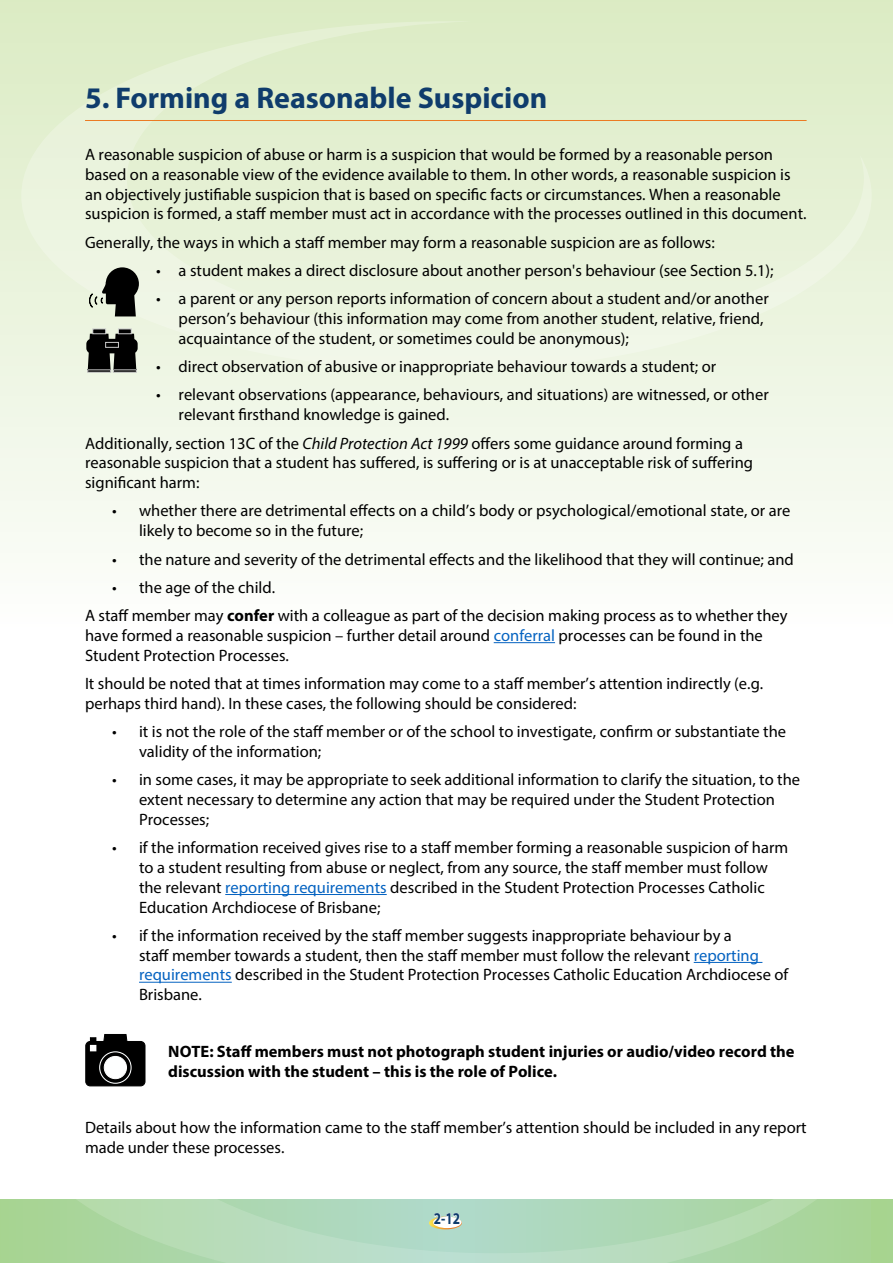
<style>
.page{position:relative;width:893px;height:1263px;background:#fff}
.page>*{position:absolute;margin:0;border:0;box-sizing:border-box;transform-origin:0 0}
.t1{font:700 30px "Myriad Pro";color:#0f3c6c}
.t2{font:16.5px/19.8px "Myriad Pro";color:#000}
.t3{font:700 16.5px/19.8px "Myriad Pro";color:#000}
.t4{font:700 16.5px "Myriad Pro";color:#0f3c6c;scale:.8 1}
.s1{font-style:italic}
.s2{font-weight:700}
.s3{color:#0563c1}
</style>
<div class="page">
<div style="left:0;top:0;width:893px;height:631px;background:linear-gradient(to bottom,#dbebc3,#fdfefc)"></div>
<div style="left:872px;top:0;width:21px;height:631px;background:linear-gradient(to bottom,#dbebc3,#fdfefc)"></div>
<div style="left:0;top:1199px;width:893px;height:64px;background:#a8d495"></div>
<svg style="left:21px;top:21px;width:851px;height:350px;background:#e6f1d5"></svg>
<svg style="left:76px;top:961px;width:741px;height:302px"></svg>
<hr style="left:85px;top:120px;width:722px;height:1px;background:#eb7b23">
<hr style="left:494px;top:642px;width:61px;height:1px;background:#0563c1">
<hr style="left:225px;top:894px;width:162px;height:1px;background:#0563c1">
<hr style="left:694px;top:962px;width:68px;height:1px;background:#0563c1">
<hr style="left:139px;top:982px;width:93px;height:1px;background:#0563c1">
<div style="left:86px;top:339px;width:52px;height:14px;background:#000;border-radius:5px"></div>
<svg style="left:88px;top:334px;width:48px;height:38px"></svg>
<div style="left:118px;top:329px;width:13px;height:5px;background:#000"></div>
<div style="left:118px;top:329px;width:14px;height:5px;border:1px solid #c8c8c8"></div>
<div style="left:93px;top:329px;width:13px;height:5px;background:#000"></div>
<div style="left:92px;top:329px;width:14px;height:5px;border:1px solid #c8c8c8"></div>
<div style="left:106px;top:342px;width:12px;height:5px;background:#000"></div>
<div style="left:105px;top:342px;width:14px;height:6px;border:1px solid #c8c8c8"></div>
<div style="left:113px;top:369px;width:24px;height:4px;border:1px solid #c8c8c8"></div>
<div style="left:87px;top:369px;width:24px;height:4px;border:1px solid #c8c8c8"></div>
<svg style="left:106px;top:267px;width:33px;height:33px"></svg>
<svg style="left:85px;top:272px;width:51px;height:44px;background:#696d64"></svg>
<div style="left:86px;top:1041px;width:59px;height:45px;background:#000;border:1px solid #000;border-radius:4px"></div>
<svg style="left:102px;top:1034px;width:27px;height:20px"></svg>
<svg style="left:99px;top:1051px;width:33px;height:33px"></svg>
<div style="left:104px;top:1056px;width:23px;height:23px;background:#feffff;border:1px solid #fff;border-radius:50%"></div>
<svg style="left:90px;top:1038px;width:6px;height:13px"></svg>
<h1 class="t1" style="left:85px;top:78px;width:464px">5. Forming a Reasonable Suspicion</h1>
<p class="t2" style="left:85px;top:144px;width:723px">A reasonable suspicion of abuse or harm is a suspicion that would be formed by a reasonable person based on a reasonable view of the evidence available to them. In other words, a reasonable suspicion is an objectively justifiable suspicion that is based on specific facts or circumstances. When a reasonable suspicion is formed, a staff member must act in accordance with the processes outlined in this document.</p>
<p class="t2" style="left:85px;top:232px;width:631px">Generally, the ways in which a staff member may form a reasonable suspicion are as follows:</p>
<p class="t2" style="left:156px;top:260px;width:619px">• a student makes a direct disclosure about another person's behaviour (see Section 5.1);</p>
<p class="t2" style="left:179px;top:288px;width:592px;text-indent:-23px">• a parent or any person reports information of concern about a student and/or another person’s behaviour (this information may come from another student, relative, friend, acquaintance of the student, or sometimes could be anonymous);</p>
<p class="t2" style="left:156px;top:356px;width:562px">• direct observation of abusive or inappropriate behaviour towards a student; or</p>
<p class="t2" style="left:179px;top:385px;width:592px;text-indent:-23px">• relevant observations (appearance, behaviours, and situations) are witnessed, or other relevant firsthand knowledge is gained.</p>
<p class="t2" style="left:85px;top:433px;width:669px">Additionally, section 13C of the <span class="s1">Child Protection Act 1999</span> offers some guidance around forming a reasonable suspicion that a student has suffered, is suffering or is at unacceptable risk of suffering significant harm:</p>
<p class="t2" style="left:139px;top:501px;width:653px;text-indent:-27px">• whether there are detrimental effects on a child’s body or psychological/emotional state, or are likely to become so in the future;</p>
<p class="t2" style="left:112px;top:549px;width:683px">• the nature and severity of the detrimental effects and the likelihood that they will continue; and</p>
<p class="t2" style="left:85px;top:573px;width:704px;line-height:28.3px;text-indent:27px">• the age of the child.<br>A staff member may <span class="s2">confer</span> with a colleague as part of the decision making process as to whether they</p>
<p class="t2" style="left:85px;top:625px;width:679px">have formed a reasonable suspicion – further detail around <span class="s3">conferral</span> processes can be found in the<br>Student Protection Processes.</p>
<p class="t2" style="left:85px;top:673px;width:680px">It should be noted that at times information may come to a staff member’s attention indirectly (e.g. perhaps third hand). In these cases, the following should be considered:</p>
<p class="t2" style="left:139px;top:721px;width:649px;text-indent:-27px">• it is not the role of the staff member or of the school to investigate, confirm or substantiate the validity of the information;</p>
<p class="t2" style="left:139px;top:769px;width:663px;text-indent:-27px">• in some cases, it may be appropriate to seek additional information to clarify the situation, to the extent necessary to determine any action that may be required under the Student Protection<br>Processes;</p>
<p class="t2" style="left:139px;top:837px;width:651px;text-indent:-27px">• if the information received gives rise to a staff member forming a reasonable suspicion of harm to a student resulting from abuse or neglect, from any source, the staff member must follow the relevant <span class="s3">reporting requirements</span> described in the Student Protection Processes Catholic Education Archdiocese of Brisbane;</p>
<p class="t2" style="left:139px;top:925px;width:651px;text-indent:-27px">• if the information received by the staff member suggests inappropriate behaviour by a<br>staff member towards a student, then the staff member must follow the relevant <span class="s3">reporting requirements</span> described in the Student Protection Processes Catholic Education Archdiocese of Brisbane.</p>
<p class="t3" style="left:168px;top:1041px;width:628px">NOTE: Staff members must not photograph student injuries or audio/video record the discussion with the student – this is the role of Police.</p>
<p class="t2" style="left:85px;top:1117px;width:723px">Details about how the information came to the staff member’s attention should be included in any report made under these processes.</p>
<p class="t4" style="left:434px;top:1208px;width:34px">2-12</p>
</div>
